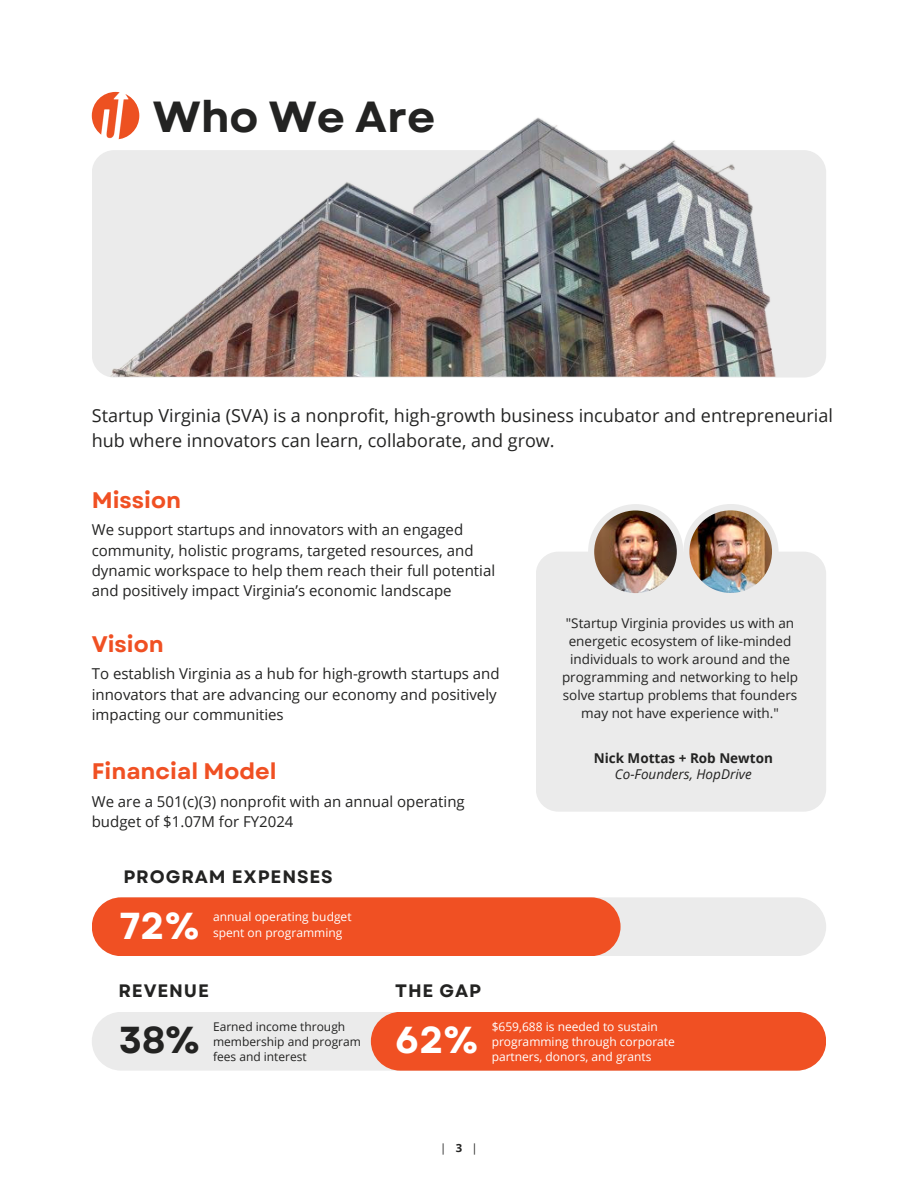
<style>
.page{position:relative;width:918px;height:1188px;background:#fff}
.page>*{position:absolute;margin:0;border:0;box-sizing:border-box;transform-origin:0 0}
.t1{font:700 43.5px "Garet";color:#232322}
.t2{font:700 37.5px "Garet";color:#fff}
.t3{font:700 37.5px "Garet";color:#232322}
.t4{font:700 22.5px "Garet";color:#f05023}
.t5{font:18px/24.8px "Open Sans";color:#232322}
.t6{font:700 18px "Garet";letter-spacing:.05em;color:#232322}
.t7{font:15px/20.2px "Open Sans";color:#232322}
.t8{font:13.5px/18px "Open Sans";color:#232322;text-align:center}
.t9{font:700 13.5px "Open Sans";color:#232322}
.t10{font:italic 13.5px "Open Sans";color:#232322}
.t11{font:12px/15px "Open Sans";color:#fff}
.t12{font:12px/15px "Open Sans";color:#232322}
.t13{font:11.25px "Open Sans";color:#232322}
.s1{font-weight:700}
</style>
<div class="page">
<div style="left:92px;top:1012px;width:734px;height:59px;background:#ebebeb;border-radius:29px"></div>
<div style="left:371px;top:1012px;width:455px;height:59px;background:#f05023;border-radius:29px"></div>
<img style="left:92px;top:92px;width:47px;height:47px;border-radius:50%">
<div style="left:536px;top:552px;width:290px;height:260px;background:#ebebeb;border-radius:23px"></div>
<img style="left:92px;top:104px;width:745px;height:273px;border-radius:23px">
<div style="left:92px;top:897px;width:734px;height:59px;background:#ebebeb;border-radius:29px"></div>
<div style="left:92px;top:897px;width:529px;height:59px;background:#f05023;border-radius:29px"></div>
<div style="left:683px;top:504px;width:96px;height:95px;background:#ebebeb;border-radius:50%"></div>
<img style="left:689px;top:510px;width:83px;height:83px;border-radius:50%">
<div style="left:588px;top:504px;width:95px;height:95px;background:#ebebeb;border-radius:50%"></div>
<img style="left:594px;top:510px;width:83px;height:83px;border-radius:50%">
<h1 class="t1" style="left:153px;top:89px;width:284px">Who We Are</h1>
<p class="t5" style="left:92px;top:403px;width:743px">Startup Virginia (SVA) is a nonprofit, high-growth business incubator and entrepreneurial hub where innovators can learn, collaborate, and grow.</p>
<h3 class="t4" style="left:92px;top:486px;width:91px">Mission</h3>
<p class="t7" style="left:92px;top:519px;width:405px">We support startups and innovators with an engaged community, holistic programs, targeted resources, and dynamic workspace to help them reach their full potential and positively impact Virginia’s economic landscape</p>
<h3 class="t4" style="left:92px;top:630px;width:73px">Vision</h3>
<p class="t7" style="left:92px;top:663px;width:409px">To establish Virginia as a hub for high-growth startups and innovators that are advancing our economy and positively impacting our communities</p>
<h3 class="t4" style="left:92px;top:757px;width:186px">Financial Model</h3>
<p class="t7" style="left:92px;top:791px;width:375px">We are a 501(c)(3) nonprofit with an annual operating budget of $1.07M for FY2024</p>
<p class="t6" style="left:123px;top:865px;width:211px">PROGRAM EXPENSES</p>
<h2 class="t2" style="left:119px;top:902px;width:82px">72%</h2>
<p class="t11" style="left:213px;top:909px;width:140px">annual operating budget</p>
<p class="t11" style="left:213px;top:925px;width:131px">spent on programming</p>
<p class="t6" style="left:118px;top:980px;width:92px">REVENUE</p>
<p class="t6" style="left:395px;top:980px;width:87px">THE GAP</p>
<p class="t8" style="left:562px;top:614px;width:238px">"Startup Virginia provides us with an energetic ecosystem of like-minded individuals to work around and the programming and networking to help solve startup problems that founders may not have experience with."</p>
<p class="t9" style="left:594px;top:748px;width:181px">Nick Mottas + Rob Newton</p>
<p class="t10" style="left:615px;top:764px;width:138px">Co-Founders, HopDrive</p>
<h2 class="t3" style="left:119px;top:1017px;width:83px">38%</h2>
<p class="t12" style="left:213px;top:1018px;width:149px">Earned income through membership and program fees and interest</p>
<p class="t11" style="left:492px;top:1018px;width:185px">$659,688 is needed to sustain programming through corporate partners, donors, and grants</p>
<h2 class="t2" style="left:395px;top:1017px;width:84px">62%</h2>
<p class="t13" style="left:440px;top:1140px;width:39px">| <span class="s1">3</span> |</p>
</div>
